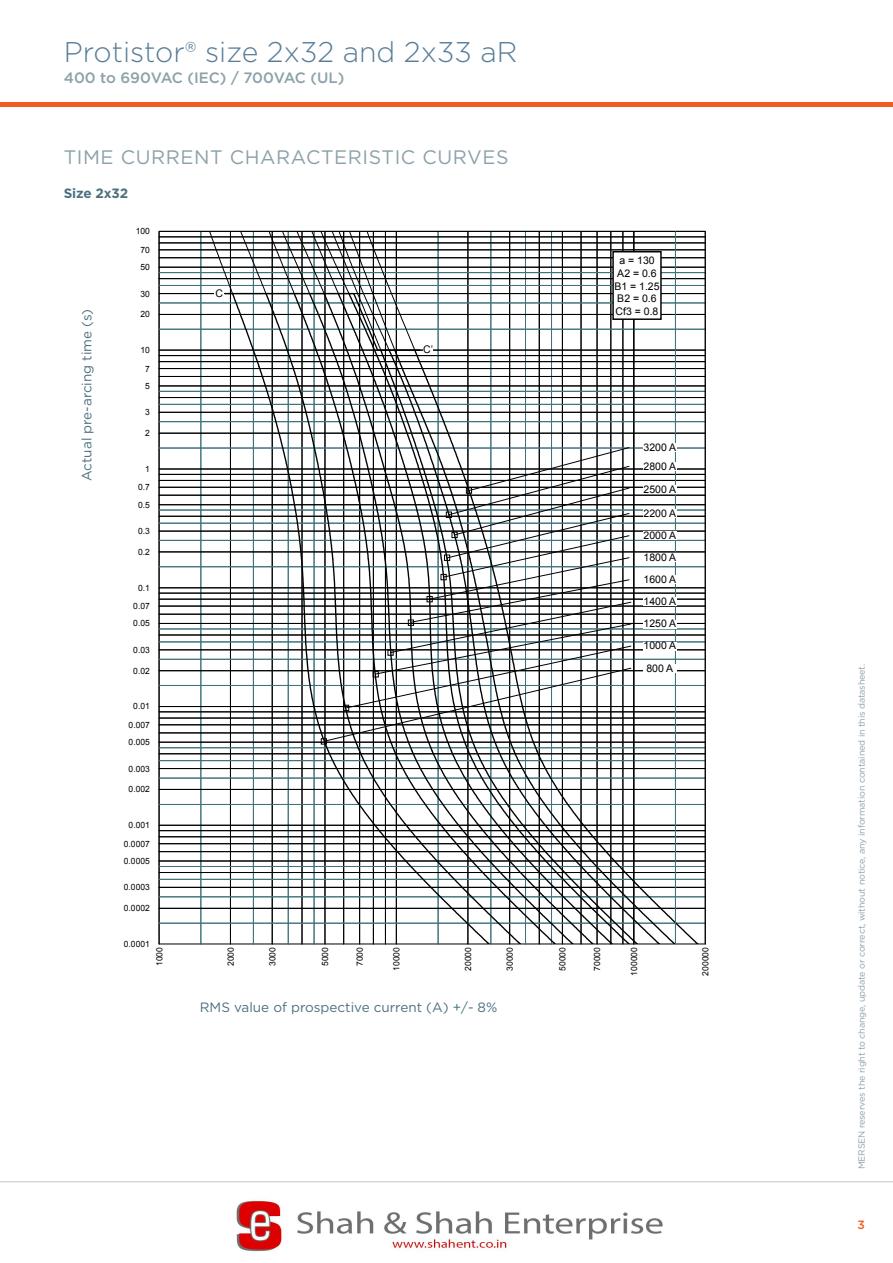
<style>
.page{position:relative;width:893px;height:1263px;background:#fff}
.page>*{position:absolute;margin:0;border:0;box-sizing:border-box;transform-origin:0 0}
.t1{font:300 28.5px "Gotham";color:#587d98}
.t2{font:19.5px "Gotham";letter-spacing:.03em;color:#8ba1a9}
.t3{font:500 15px "Gotham";color:#8ba1a9}
.t4{font:13.5px "Gotham";color:#4c7080}
.t5{font:700 13.5px "Gotham";letter-spacing:-.01em;color:#4c7080}
.t6{font:500 12px "Gotham";color:#f15a22}
.t7{font:10.5px/22px "Arial";color:#000;text-align:justify}
.t8{font:9px "Gotham";letter-spacing:-.015em;color:#8ba1a9}
.t9{font:8.55px "Arial";letter-spacing:.005em;color:#000}
</style>
<div class="page">
<hr style="left:0;top:102px;width:893px;height:4px;background:#f15a22">
<hr style="left:0;top:1181px;width:893px;height:1px;background:#bec8cd">
<hr style="left:159px;top:944px;width:546px;height:1px;background:#000">
<hr style="left:159px;top:232px;width:1px;height:712px;background:#000">
<hr style="left:201px;top:232px;width:1px;height:712px;background:#40727c">
<hr style="left:159px;top:923px;width:546px;height:1px;background:#40727c">
<hr style="left:159px;top:908px;width:546px;height:1px;background:#000">
<hr style="left:159px;top:896px;width:546px;height:1px;background:#40727c">
<hr style="left:159px;top:887px;width:546px;height:1px;background:#000">
<hr style="left:159px;top:879px;width:546px;height:1px;background:#40727c">
<hr style="left:159px;top:872px;width:546px;height:1px;background:#000">
<hr style="left:159px;top:866px;width:546px;height:1px;background:#40727c">
<hr style="left:159px;top:861px;width:546px;height:1px;background:#000">
<hr style="left:159px;top:851px;width:546px;height:1px;background:#000">
<hr style="left:159px;top:843px;width:546px;height:1px;background:#000">
<hr style="left:159px;top:836px;width:546px;height:1px;background:#000">
<hr style="left:159px;top:830px;width:546px;height:1px;background:#000">
<hr style="left:159px;top:825px;width:546px;height:1px;background:#000">
<hr style="left:159px;top:804px;width:546px;height:1px;background:#40727c">
<hr style="left:159px;top:789px;width:546px;height:1px;background:#000">
<hr style="left:159px;top:778px;width:546px;height:1px;background:#40727c">
<hr style="left:159px;top:768px;width:546px;height:1px;background:#000">
<hr style="left:159px;top:760px;width:546px;height:1px;background:#40727c">
<hr style="left:159px;top:753px;width:546px;height:1px;background:#000">
<hr style="left:159px;top:747px;width:546px;height:1px;background:#40727c">
<hr style="left:159px;top:742px;width:546px;height:1px;background:#000">
<hr style="left:159px;top:733px;width:546px;height:1px;background:#000">
<hr style="left:159px;top:724px;width:546px;height:1px;background:#000">
<hr style="left:159px;top:718px;width:546px;height:1px;background:#000">
<hr style="left:159px;top:712px;width:546px;height:1px;background:#000">
<hr style="left:159px;top:706px;width:546px;height:1px;background:#000">
<hr style="left:159px;top:685px;width:546px;height:1px;background:#40727c">
<hr style="left:159px;top:670px;width:546px;height:1px;background:#000">
<hr style="left:159px;top:659px;width:546px;height:1px;background:#40727c">
<hr style="left:159px;top:649px;width:546px;height:1px;background:#000">
<hr style="left:159px;top:642px;width:546px;height:1px;background:#40727c">
<hr style="left:159px;top:635px;width:546px;height:1px;background:#000">
<hr style="left:159px;top:629px;width:546px;height:1px;background:#40727c">
<hr style="left:159px;top:623px;width:546px;height:1px;background:#000">
<hr style="left:159px;top:614px;width:546px;height:1px;background:#000">
<hr style="left:159px;top:606px;width:546px;height:1px;background:#000">
<hr style="left:159px;top:599px;width:546px;height:1px;background:#000">
<hr style="left:159px;top:593px;width:546px;height:1px;background:#000">
<hr style="left:159px;top:587px;width:546px;height:1px;background:#000">
<hr style="left:159px;top:566px;width:546px;height:1px;background:#40727c">
<hr style="left:159px;top:552px;width:546px;height:1px;background:#000">
<hr style="left:159px;top:540px;width:546px;height:1px;background:#40727c">
<hr style="left:159px;top:531px;width:546px;height:1px;background:#000">
<hr style="left:159px;top:523px;width:546px;height:1px;background:#40727c">
<hr style="left:159px;top:516px;width:546px;height:1px;background:#000">
<hr style="left:159px;top:510px;width:546px;height:1px;background:#40727c">
<hr style="left:159px;top:504px;width:546px;height:1px;background:#000">
<hr style="left:159px;top:495px;width:546px;height:1px;background:#000">
<hr style="left:159px;top:487px;width:546px;height:1px;background:#000">
<hr style="left:159px;top:480px;width:546px;height:1px;background:#000">
<hr style="left:159px;top:474px;width:546px;height:1px;background:#000">
<hr style="left:159px;top:469px;width:546px;height:1px;background:#000">
<hr style="left:159px;top:448px;width:546px;height:1px;background:#40727c">
<hr style="left:159px;top:433px;width:546px;height:1px;background:#000">
<hr style="left:159px;top:421px;width:546px;height:1px;background:#40727c">
<hr style="left:159px;top:412px;width:546px;height:1px;background:#000">
<hr style="left:159px;top:404px;width:546px;height:1px;background:#40727c">
<hr style="left:159px;top:397px;width:546px;height:1px;background:#000">
<hr style="left:159px;top:391px;width:546px;height:1px;background:#40727c">
<hr style="left:159px;top:386px;width:546px;height:1px;background:#000">
<hr style="left:159px;top:376px;width:546px;height:1px;background:#000">
<hr style="left:159px;top:368px;width:546px;height:1px;background:#000">
<hr style="left:159px;top:361px;width:546px;height:1px;background:#000">
<hr style="left:159px;top:355px;width:546px;height:1px;background:#000">
<hr style="left:159px;top:350px;width:546px;height:1px;background:#000">
<hr style="left:159px;top:329px;width:546px;height:1px;background:#40727c">
<hr style="left:159px;top:314px;width:546px;height:1px;background:#000">
<hr style="left:159px;top:303px;width:546px;height:1px;background:#40727c">
<hr style="left:159px;top:293px;width:546px;height:1px;background:#000">
<hr style="left:159px;top:285px;width:546px;height:1px;background:#40727c">
<hr style="left:159px;top:278px;width:546px;height:1px;background:#000">
<hr style="left:159px;top:272px;width:546px;height:1px;background:#40727c">
<hr style="left:159px;top:267px;width:546px;height:1px;background:#000">
<hr style="left:159px;top:257px;width:546px;height:1px;background:#000">
<hr style="left:159px;top:250px;width:546px;height:1px;background:#000">
<hr style="left:159px;top:243px;width:546px;height:1px;background:#000">
<hr style="left:159px;top:237px;width:546px;height:1px;background:#000">
<hr style="left:159px;top:231px;width:546px;height:1px;background:#000">
<hr style="left:705px;top:232px;width:1px;height:712px;background:#000">
<svg style="left:210px;top:232px;width:490px;height:713px"></svg>
<img style="left:236px;top:1200px;width:427px;height:52px">
<h1 class="t1" style="left:64px;top:34px;width:455px">Protistor® size 2x32 and 2x33 aR</h1>
<h3 class="t3" style="left:64px;top:68px;width:282px">400 to 690VAC (IEC) / 700VAC (UL)</h3>
<h2 class="t2" style="left:64px;top:145px;width:446px">TIME CURRENT CHARACTERISTIC CURVES</h2>
<h3 class="t5" style="left:64px;top:184px;width:66px">Size 2x32</h3>
<h3 class="t4" style="left:78px;top:481px;width:174px;rotate:-90deg">Actual pre-arcing time (s)</h3>
<p class="t9" style="left:136px;top:226px;width:16px">100</p>
<p class="t9" style="left:141px;top:244px;width:11px">70</p>
<p class="t9" style="left:141px;top:262px;width:11px">50</p>
<p class="t9" style="left:141px;top:288px;width:11px">30</p>
<p class="t9" style="left:141px;top:309px;width:11px">20</p>
<p class="t9" style="left:141px;top:344px;width:11px">10</p>
<p class="t9" style="left:145px;top:363px;width:6px">7</p>
<p class="t9" style="left:145px;top:380px;width:6px">5</p>
<p class="t9" style="left:145px;top:407px;width:6px">3</p>
<p class="t9" style="left:145px;top:427px;width:6px">2</p>
<p class="t9" style="left:145px;top:463px;width:6px">1</p>
<p class="t9" style="left:138px;top:482px;width:13px">0.7</p>
<p class="t9" style="left:138px;top:499px;width:13px">0.5</p>
<p class="t9" style="left:138px;top:525px;width:13px">0.3</p>
<p class="t9" style="left:138px;top:546px;width:13px">0.2</p>
<p class="t9" style="left:138px;top:582px;width:13px">0.1</p>
<p class="t9" style="left:133px;top:600px;width:18px">0.07</p>
<p class="t9" style="left:133px;top:618px;width:18px">0.05</p>
<p class="t9" style="left:133px;top:644px;width:18px">0.03</p>
<p class="t9" style="left:133px;top:665px;width:18px">0.02</p>
<p class="t9" style="left:133px;top:701px;width:18px">0.01</p>
<p class="t9" style="left:129px;top:719px;width:23px">0.007</p>
<p class="t9" style="left:129px;top:736px;width:23px">0.005</p>
<p class="t9" style="left:129px;top:763px;width:23px">0.003</p>
<p class="t9" style="left:129px;top:784px;width:23px">0.002</p>
<p class="t9" style="left:129px;top:820px;width:23px">0.001</p>
<p class="t9" style="left:124px;top:838px;width:28px">0.0007</p>
<p class="t9" style="left:124px;top:855px;width:28px">0.0005</p>
<p class="t9" style="left:124px;top:882px;width:28px">0.0003</p>
<p class="t9" style="left:124px;top:903px;width:28px">0.0002</p>
<p class="t7" style="left:215px;top:282px;width:9px">C</p>
<p class="t7" style="left:423px;top:339px;width:11px">C’</p>
<p class="t7" style="left:614px;top:255px;width:47px;line-height:12.6px;text-align:center">a = 130<br>A2 = 0.6<br>B1 = 1.25<br>B2 = 0.6<br>Cf3 = 0.8</p>
<p class="t7" style="left:643px;top:436px;width:34px">3200 A</p>
<p class="t7" style="left:643px;top:455px;width:34px">2800 A</p>
<p class="t7" style="left:643px;top:479px;width:34px">2500 A</p>
<p class="t7" style="left:643px;top:502px;width:34px">2200 A</p>
<p class="t7" style="left:643px;top:524px;width:34px">2000 A</p>
<p class="t7" style="left:643px;top:546px;width:34px">1800 A</p>
<p class="t7" style="left:643px;top:569px;width:34px">1600 A 1400 A 1250 A 1000 A 800 A</p>
<p class="t9" style="left:124px;top:938px;width:28px">0.0001</p>
<p class="t9" style="left:154px;top:966px;width:21px;rotate:-90deg">1000</p>
<p class="t9" style="left:225px;top:966px;width:21px;rotate:-90deg">2000</p>
<p class="t9" style="left:267px;top:966px;width:21px;rotate:-90deg">3000</p>
<p class="t9" style="left:320px;top:966px;width:21px;rotate:-90deg">5000</p>
<p class="t9" style="left:354px;top:966px;width:21px;rotate:-90deg">7000</p>
<p class="t9" style="left:391px;top:971px;width:26px;rotate:-90deg">10000</p>
<p class="t9" style="left:462px;top:971px;width:26px;rotate:-90deg">20000</p>
<p class="t9" style="left:504px;top:971px;width:26px;rotate:-90deg">30000</p>
<p class="t9" style="left:557px;top:971px;width:26px;rotate:-90deg">50000</p>
<p class="t9" style="left:592px;top:971px;width:26px;rotate:-90deg">70000</p>
<p class="t9" style="left:628px;top:976px;width:30px;rotate:-90deg">100000</p>
<h3 class="t4" style="left:200px;top:998px;width:299px">RMS value of prospective current (A) +/- 8%</h3>
<p class="t9" style="left:700px;top:976px;width:30px;rotate:-90deg">200000</p>
<p class="t8" style="left:856px;top:1169px;width:507px;rotate:-90deg">MERSEN reserves the right to change, update or correct, without notice, any information contained in this datasheet.</p>
<h3 class="t6" style="left:857px;top:1217px;width:9px">3</h3>
</div>
